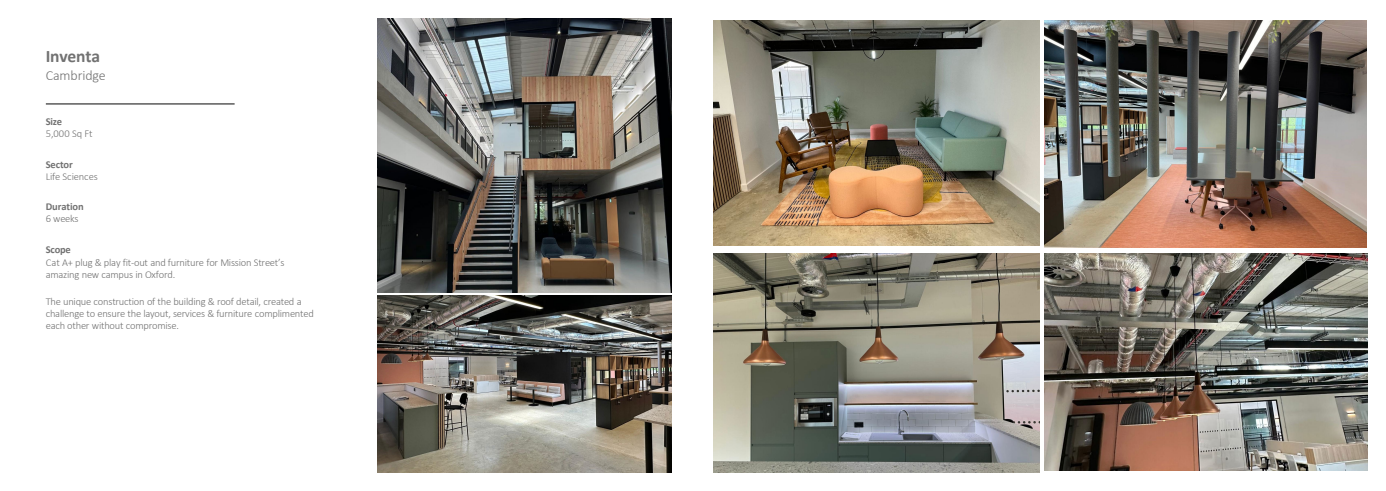
<style>
.page{position:relative;width:1386px;height:491px;background:#fff}
.page>*{position:absolute;margin:0;border:0;box-sizing:border-box;transform-origin:0 0}
.t1{font:700 17.5px "Calibri";letter-spacing:-.01em;color:#727272}
.t2{font:300 14px "Calibri";letter-spacing:-.01em;color:#727272}
.t3{font:300 10.5px/12.2px "Calibri";letter-spacing:-.02em;color:#727272}
.t4{font:700 10.5px "Calibri";letter-spacing:-.015em;color:#727272}
</style>
<div class="page">
<hr style="left:46px;top:103px;width:188px;height:2px;background:#727272">
<img style="left:377px;top:295px;width:295px;height:177px">
<img style="left:377px;top:18px;width:295px;height:274px">
<img style="left:713px;top:21px;width:326px;height:224px">
<img style="left:713px;top:253px;width:326px;height:218px">
<img style="left:1044px;top:21px;width:322px;height:226px">
<img style="left:1044px;top:253px;width:322px;height:216px">
<h2 class="t1" style="left:46px;top:44px;width:56px">Inventa</h2>
<h2 class="t2" style="left:46px;top:66px;width:62px">Cambridge</h2>
<p class="t4" style="left:46px;top:114px;width:18px">Size</p>
<p class="t3" style="left:46px;top:127px;width:48px">5,000 Sq Ft</p>
<p class="t4" style="left:46px;top:156px;width:29px">Sector</p>
<p class="t3" style="left:46px;top:170px;width:54px">Life Sciences</p>
<p class="t4" style="left:46px;top:199px;width:40px">Duration</p>
<p class="t3" style="left:46px;top:212px;width:34px">6 weeks</p>
<p class="t4" style="left:46px;top:242px;width:27px">Scope</p>
<p class="t3" style="left:46px;top:256px;width:240px">Cat A+ plug &amp; play fit-out and furniture for Mission Street’s amazing new campus in Oxford.</p>
<p class="t3" style="left:46px;top:294px;width:269px">The unique construction of the building &amp; roof detail, created a challenge to ensure the layout, services &amp; furniture complimented each other without compromise.</p>
</div>
